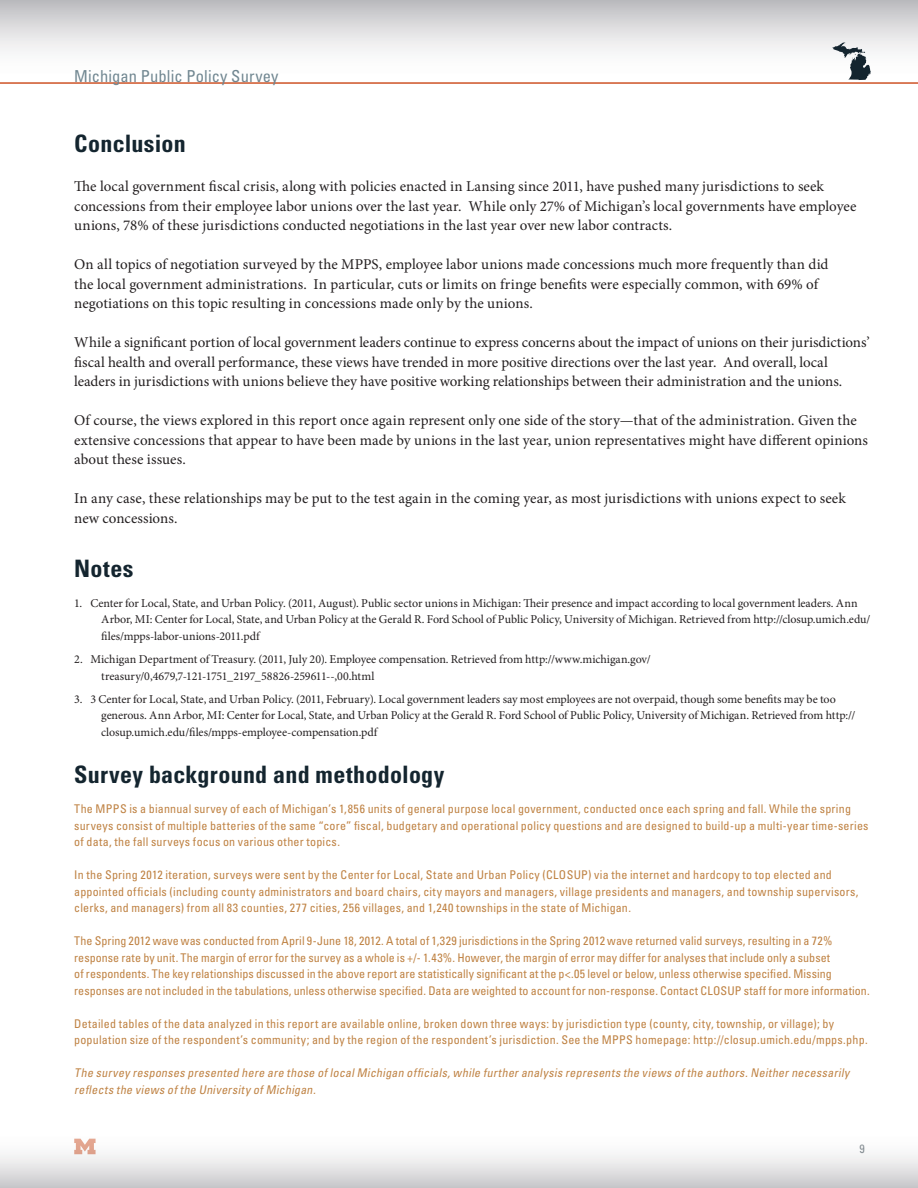
<style>
.page{position:relative;width:918px;height:1188px;background:#fff}
.page>*{position:absolute;margin:0;border:0;box-sizing:border-box;transform-origin:0 0}
.sub_title{font:700 condensed 24px "Univers LT Std";letter-spacing:.01em;color:#14252f}
.t1{font:condensed 16.5px "Univers LT Std";letter-spacing:.01em;color:#718791}
.t2{font:15px/19.5px "Minion Pro";color:#231f20}
.callout_-_dark_orang{font:condensed 12px/16.5px "Univers LT Std";letter-spacing:.015em;color:#bf8243}
.t3{font:12px/16.5px "Minion Pro";letter-spacing:-.005em;color:#231f20}
.callout_-_dark_orang-2{font:italic condensed 12px/16.5px "Univers LT Std";color:#bf8243}
.t4{font:condensed 12px "Univers LT Std";color:#14252f}
</style>
<div class="page">
<div style="left:0;top:0;width:918px;height:84px;background:linear-gradient(to bottom,#c3c3c6,#fff)"></div>
<hr style="left:0;top:82px;width:918px;height:2px;background:#ce5327">
<svg style="left:832px;top:43px;width:39px;height:37px"></svg>
<div style="left:0;top:1127px;width:918px;height:61px;background:linear-gradient(to bottom,#fff,#cfcfd2)"></div>
<h2 class="t1" style="left:74px;top:65px;width:206px">Michigan Public Policy Survey</h2>
<p class="sub_title" style="left:74px;top:129px;width:113px">Conclusion</p>
<p class="t2" style="left:74px;top:177px;width:784px">The local government fiscal crisis, along with policies enacted in Lansing since 2011, have pushed many jurisdictions to seek concessions from their employee labor unions over the last year. While only 27% of Michigan’s local governments have employee unions, 78% of these jurisdictions conducted negotiations in the last year over new labor contracts.</p>
<p class="t2" style="left:74px;top:255px;width:756px">On all topics of negotiation surveyed by the MPPS, employee labor unions made concessions much more frequently than did the local government administrations. In particular, cuts or limits on fringe benefits were especially common, with 69% of negotiations on this topic resulting in concessions made only by the unions.</p>
<p class="t2" style="left:74px;top:333px;width:797px">While a significant portion of local government leaders continue to express concerns about the impact of unions on their jurisdictions’ fiscal health and overall performance, these views have trended in more positive directions over the last year. And overall, local leaders in jurisdictions with unions believe they have positive working relationships between their administration and the unions.</p>
<p class="t2" style="left:74px;top:411px;width:795px">Of course, the views explored in this report once again represent only one side of the story—that of the administration. Given the extensive concessions that appear to have been made by unions in the last year, union representatives might have different opinions about these issues.</p>
<p class="t2" style="left:74px;top:489px;width:773px">In any case, these relationships may be put to the test again in the coming year, as most jurisdictions with unions expect to seek new concessions.</p>
<p class="sub_title" style="left:74px;top:554px;width:61px">Notes</p>
<p class="t3" style="left:101px;top:595px;width:771px;text-indent:-27px">1. Center for Local, State, and Urban Policy. (2011, August). Public sector unions in Michigan: Their presence and impact according to local government leaders. Ann<br>Arbor, MI: Center for Local, State, and Urban Policy at the Gerald R. Ford School of Public Policy, University of Michigan. Retrieved from http://closup.umich.edu/ files/mpps-labor-unions-2011.pdf</p>
<p class="t3" style="left:101px;top:651px;width:551px;text-indent:-27px">2. Michigan Department of Treasury. (2011, July 20). Employee compensation. Retrieved from http://www.michigan.gov/ treasury/0,4679,7-121-1751_2197_58826-259611--,00.html</p>
<p class="t3" style="left:101px;top:691px;width:756px;text-indent:-27px">3. 3 Center for Local, State, and Urban Policy. (2011, February). Local government leaders say most employees are not overpaid, though some benefits may be too generous. Ann Arbor, MI: Center for Local, State, and Urban Policy at the Gerald R. Ford School of Public Policy, University of Michigan. Retrieved from http:// closup.umich.edu/files/mpps-employee-compensation.pdf</p>
<p class="sub_title" style="left:74px;top:760px;width:372px">Survey background and methodology</p>
<p class="callout_-_dark_orang" style="left:74px;top:800px;width:796px">The MPPS is a biannual survey of each of Michigan’s 1,856 units of general purpose local government, conducted once each spring and fall. While the spring surveys consist of multiple batteries of the same “core” fiscal, budgetary and operational policy questions and are designed to build-up a multi-year time-series of data, the fall surveys focus on various other topics.</p>
<p class="callout_-_dark_orang" style="left:74px;top:866px;width:786px">In the Spring 2012 iteration, surveys were sent by the Center for Local, State and Urban Policy (CLOSUP) via the internet and hardcopy to top elected and appointed officials (including county administrators and board chairs, city mayors and managers, village presidents and managers, and township supervisors, clerks, and managers) from all 83 counties, 277 cities, 256 villages, and 1,240 townships in the state of Michigan.</p>
<p class="callout_-_dark_orang" style="left:74px;top:932px;width:797px">The Spring 2012 wave was conducted from April 9-June 18, 2012. A total of 1,329 jurisdictions in the Spring 2012 wave returned valid surveys, resulting in a 72% response rate by unit. The margin of error for the survey as a whole is +/- 1.43%. However, the margin of error may differ for analyses that include only a subset<br>of respondents. The key relationships discussed in the above report are statistically significant at the p&lt;.05 level or below, unless otherwise specified. Missing responses are not included in the tabulations, unless otherwise specified. Data are weighted to account for non-response. Contact CLOSUP staff for more information.</p>
<p class="callout_-_dark_orang" style="left:74px;top:1015px;width:795px">Detailed tables of the data analyzed in this report are available online, broken down three ways: by jurisdiction type (county, city, township, or village); by population size of the respondent’s community; and by the region of the respondent’s jurisdiction. See the MPPS homepage: http://closup.umich.edu/mpps.php.</p>
<p class="callout_-_dark_orang-2" style="left:74px;top:1064px;width:779px">The survey responses presented here are those oflocalMichigan officials,while furtheranalysis represents the views ofthe authors.Neithernecessarily reflects the views ofthe University ofMichigan.</p>
<p class="t4" style="left:859px;top:1142px;width:7px">9</p>
</div>
